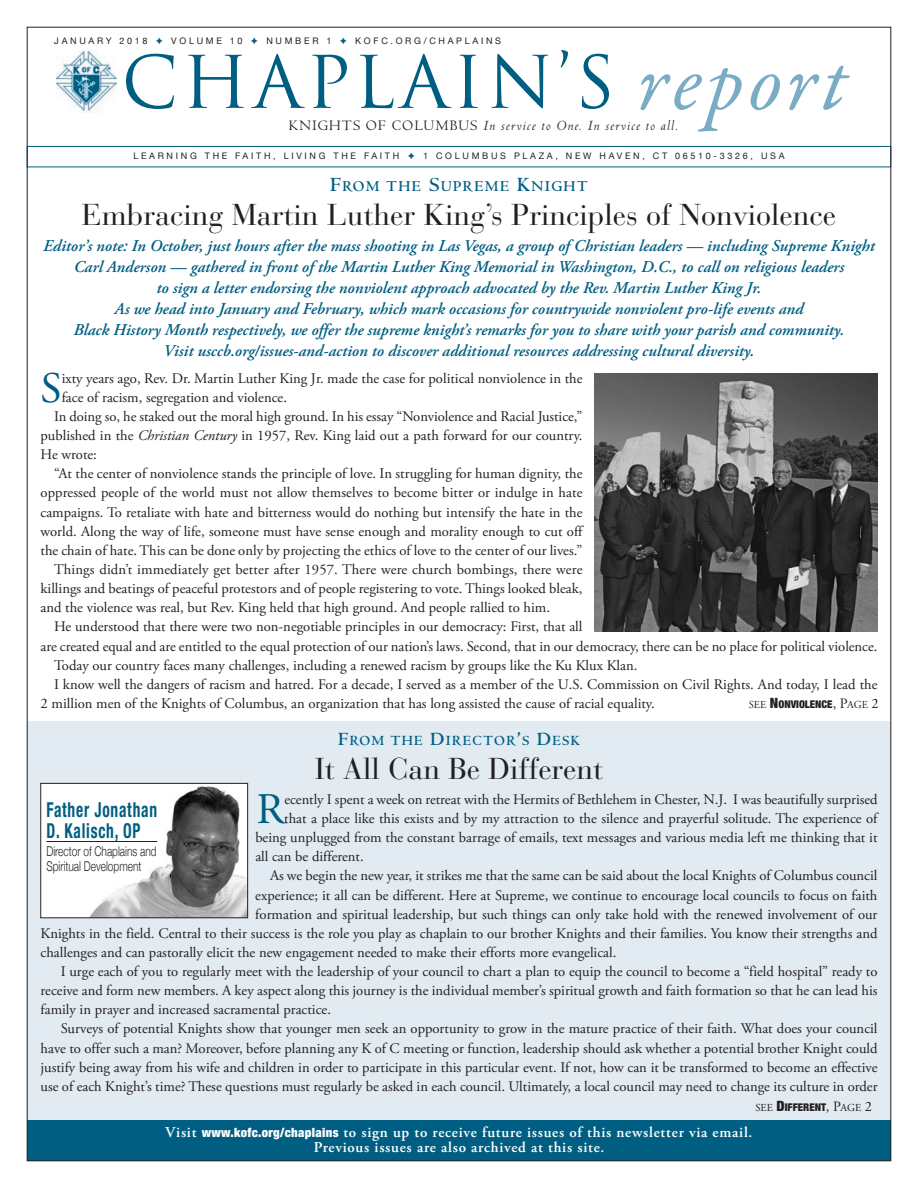
<style>
.page{position:relative;width:918px;height:1188px;background:#fff}
.page>*{position:absolute;margin:0;border:0;box-sizing:border-box;transform-origin:0 0}
.t1{font:70.5px "Trajan Pro";letter-spacing:.05em;color:#005e82}
.t2{font:43.65px "Adobe Garamond Pro";color:#005e82}
.t3{font:30px "Bauer Bodoni";color:#231f20}
.t4{font:700 condensed 20.7px/20.7px "Helvetica Neue";letter-spacing:.05em;color:#005e82;scale:.75 1}
.t5{font:italic 600 16.5px/21px "Adobe Garamond Pro";color:#005e82;text-align:center}
.t6{font:700 15.75px "Centaur MT Std";letter-spacing:.085em;color:#005e82}
.t7{font:600 15px/15px "Adobe Garamond Pro";letter-spacing:.05em;color:#fff;text-align:center}
.t8{font:italic 15px "Centaur MT Std";letter-spacing:.075em;color:#231f20}
.t9{font:14.7px "Adobe Garamond Pro";color:#231f20}
.t10{font:700 14.7px "Centaur MT Std";letter-spacing:.085em;color:#005e82}
.t11{font:300 13.5px/15px "Helvetica Neue";color:#231f20;scale:.75 1}
.t12{font:900 condensed 10.65px "Helvetica Neue";color:#231f20}
.t13{font:9px "Helvetica Neue";letter-spacing:.3em;color:#231f20}
.s1{font-family:"Garamond Premr Pro";font-style:italic;font-size:85.5px;color:#7bacc5}
.s2{font-style:normal}
.s3{font-size:21px}
.s4{font-style:italic}
.s5{font-family:"Adobe Garamond Pro";font-weight:400;font-stretch:normal}
.s6{font-size:14.25px}
.s7{font-family:"Adobe Garamond Pro";font-weight:400;font-stretch:normal;font-size:14.25px}
.s8{font-size:19.5px}
.s9{font-family:"Helvetica Neue";font-weight:900;font-stretch:condensed;font-size:12.75px}
</style>
<div class="page">
<div style="left:27px;top:721px;width:864px;height:400px;background:#e1ebf1"></div>
<div style="left:27px;top:146px;width:864px;height:21px;border:1px solid #005e82"></div>
<img style="left:57px;top:51px;width:59px;height:62px">
<div style="left:27px;top:1120px;width:864px;height:41px;background:#005e82"></div>
<div style="left:41px;top:783px;width:207px;height:135px;background:#fff"></div>
<img style="left:90px;top:786px;width:156px;height:130px">
<div style="left:41px;top:783px;width:207px;height:135px;border:1px solid #231f20"></div>
<hr style="left:46px;top:841px;width:111px;height:1px;background:#231f20">
<img style="left:595px;top:374px;width:283px;height:258px">
<p class="t13" style="left:54px;top:36px;width:95px">JANUARY 2018</p>
<p class="t13" style="left:171px;top:36px;width:73px">VOLUME 10</p>
<p class="t13" style="left:266px;top:36px;width:67px">NUMBER 1</p>
<p class="t13" style="left:355px;top:36px;width:147px">KOFC.ORG/CHAPLAINS</p>
<h1 class="t1" style="left:122px;top:55px;width:727px">CHAPLAIN’S <span class="s1">report</span></h1>
<p class="t8" style="left:289px;top:121px;width:390px"><span class="s2">KNIGHTS OF COLUMBUS</span> In service to One. In service to all.</p>
<p class="t13" style="left:133px;top:151px;width:267px">LEARNING THE FAITH, LIVING THE FAITH</p>
<p class="t13" style="left:423px;top:151px;width:363px">1 COLUMBUS PLAZA, NEW HAVEN, CT 06510-3326, USA</p>
<p class="t6" style="left:330px;top:181px;width:259px"><span class="s3">F</span>ROM THE <span class="s3">S</span>UPREME <span class="s3">K</span>NIGHT</p>
<h3 class="t3" style="left:82px;top:204px;width:756px">Embracing Martin Luther King’s Principles of Nonviolence</h3>
<p class="t5" style="left:43px;top:237px;width:833px">Editor’s note: In October, just hours after the mass shooting in Las Vegas, a group of Christian leaders — including Supreme Knight Carl Anderson — gathered in front of the Martin Luther King Memorial in Washington, D.C., to call on religious leaders<br>to sign a letter endorsing the nonviolent approach advocated by the Rev. Martin Luther King Jr.<br>As we head into January and February, which mark occasions for countrywide nonviolent pro-life events and<br>Black History Month respectively, we offer the supreme knight’s remarks for you to share with your parish and community.<br>Visit usccb.org/issues-and-action to discover additional resources addressing cultural diversity.</p>
<h2 class="t2" style="left:41px;top:371px;width:23px">S</h2>
<p class="t9" style="left:62px;top:372px;width:522px">ixty years ago, Rev. Dr. Martin Luther King Jr. made the case for political nonviolence in the</p>
<p class="t9" style="left:62px;top:391px;width:227px">face of racism, segregation and violence.</p>
<p class="t9" style="left:54px;top:411px;width:530px">In doing so, he staked out the moral high ground. In his essay “Nonviolence and Racial Justice,”</p>
<p class="t9" style="left:41px;top:430px;width:543px">published in the <span class="s4">Christian Century</span> in 1957, Rev. King laid out a path forward for our country.</p>
<p class="t9" style="left:41px;top:449px;width:58px">He wrote:</p>
<p class="t9" style="left:54px;top:468px;width:530px">“At the center of nonviolence stands the principle of love. In struggling for human dignity, the</p>
<p class="t9" style="left:41px;top:487px;width:543px">oppressed people of the world must not allow themselves to become bitter or indulge in hate</p>
<p class="t9" style="left:41px;top:506px;width:543px">campaigns. To retaliate with hate and bitterness would do nothing but intensify the hate in the</p>
<p class="t9" style="left:41px;top:525px;width:543px">world. Along the way of life, someone must have sense enough and morality enough to cut off</p>
<p class="t9" style="left:41px;top:544px;width:543px">the chain of hate. This can be done only by projecting the ethics of love to the center of our lives.”</p>
<p class="t9" style="left:54px;top:564px;width:530px">Things didn’t immediately get better after 1957. There were church bombings, there were</p>
<p class="t9" style="left:41px;top:583px;width:543px">killings and beatings of peaceful protestors and of people registering to vote. Things looked bleak,</p>
<p class="t9" style="left:41px;top:602px;width:511px">and the violence was real, but Rev. King held that high ground. And people rallied to him.</p>
<p class="t9" style="left:54px;top:621px;width:530px">He understood that there were two non-negotiable principles in our democracy: First, that all</p>
<p class="t9" style="left:41px;top:640px;width:838px">are created equal and are entitled to the equal protection of our nation’s laws. Second, that in our democracy, there can be no place for political violence.</p>
<p class="t9" style="left:54px;top:659px;width:585px">Today our country faces many challenges, including a renewed racism by groups like the Ku Klux Klan.</p>
<p class="t9" style="left:54px;top:678px;width:825px">I know well the dangers of racism and hatred. For a decade, I served as a member of the U.S. Commission on Civil Rights. And today, I lead the</p>
<p class="t9" style="left:41px;top:697px;width:616px">2 million men of the Knights of Columbus, an organization that has long assisted the cause of racial equality.</p>
<p class="t12" style="left:749px;top:696px;width:132px"><span class="s5">SEE</span> <span class="s6">N</span>ONVIOLENCE<span class="s7">, P</span><span class="s5">AGE</span> <span class="s7">2</span></p>
<p class="t10" style="left:338px;top:735px;width:243px"><span class="s8">F</span>ROM THE <span class="s8">D</span>IRECTOR<span class="s8">’</span>S <span class="s8">D</span>ESK</p>
<h3 class="t3" style="left:315px;top:758px;width:290px">It All Can Be Different</h3>
<h2 class="t2" style="left:257px;top:792px;width:30px">R</h2>
<p class="t9" style="left:284px;top:793px;width:595px">ecently I spent a week on retreat with the Hermits of Bethlehem in Chester, N.J. I was beautifully surprised</p>
<h3 class="t4" style="left:46px;top:798px;width:149px">Father Jonathan<br>D. Kalisch, OP</h3>
<p class="t11" style="left:46px;top:844px;width:149px">Director of Chaplains and<br>Spiritual Development</p>
<p class="t9" style="left:284px;top:813px;width:595px">that a place like this exists and by my attraction to the silence and prayerful solitude. The experience of</p>
<p class="t9" style="left:255px;top:832px;width:624px">being unplugged from the constant barrage of emails, text messages and various media left me thinking that it</p>
<p class="t9" style="left:255px;top:851px;width:110px">all can be different.</p>
<p class="t9" style="left:270px;top:870px;width:609px">As we begin the new year, it strikes me that the same can be said about the local Knights of Columbus council</p>
<p class="t9" style="left:255px;top:889px;width:624px">experience; it all can be different. Here at Supreme, we continue to encourage local councils to focus on faith</p>
<p class="t9" style="left:255px;top:908px;width:624px">formation and spiritual leadership, but such things can only take hold with the renewed involvement of our</p>
<p class="t9" style="left:41px;top:927px;width:839px">Knights in the field. Central to their success is the role you play as chaplain to our brother Knights and their families. You know their strengths and</p>
<p class="t9" style="left:41px;top:946px;width:577px">challenges and can pastorally elicit the new engagement needed to make their efforts more evangelical.</p>
<p class="t9" style="left:61px;top:966px;width:818px">I urge each of you to regularly meet with the leadership of your council to chart a plan to equip the council to become a “field hospital” ready to</p>
<p class="t9" style="left:41px;top:985px;width:839px">receive and form new members. A key aspect along this journey is the individual member’s spiritual growth and faith formation so that he can lead his</p>
<p class="t9" style="left:41px;top:1004px;width:292px">family in prayer and increased sacramental practice.</p>
<p class="t9" style="left:61px;top:1023px;width:818px">Surveys of potential Knights show that younger men seek an opportunity to grow in the mature practice of their faith. What does your council</p>
<p class="t9" style="left:41px;top:1042px;width:838px">have to offer such a man? Moreover, before planning any K of C meeting or function, leadership should ask whether a potential brother Knight could</p>
<p class="t9" style="left:41px;top:1061px;width:839px">justify being away from his wife and children in order to participate in this particular event. If not, how can it be transformed to become an effective</p>
<p class="t9" style="left:41px;top:1080px;width:838px">use of each Knight’s time? These questions must regularly be asked in each council. Ultimately, a local council may need to change its culture in order</p>
<p class="t12" style="left:755px;top:1098px;width:118px"><span class="s5">SEE</span> <span class="s6">D</span>IFFERENT<span class="s7">, P</span><span class="s5">AGE</span> <span class="s7">2</span></p>
<p class="t7" style="left:166px;top:1126px;width:588px">Visit <span class="s9">www.kofc.org/chaplains</span> to sign up to receive future issues of this newsletter via email.<br>Previous issues are also archived at this site.</p>
</div>
